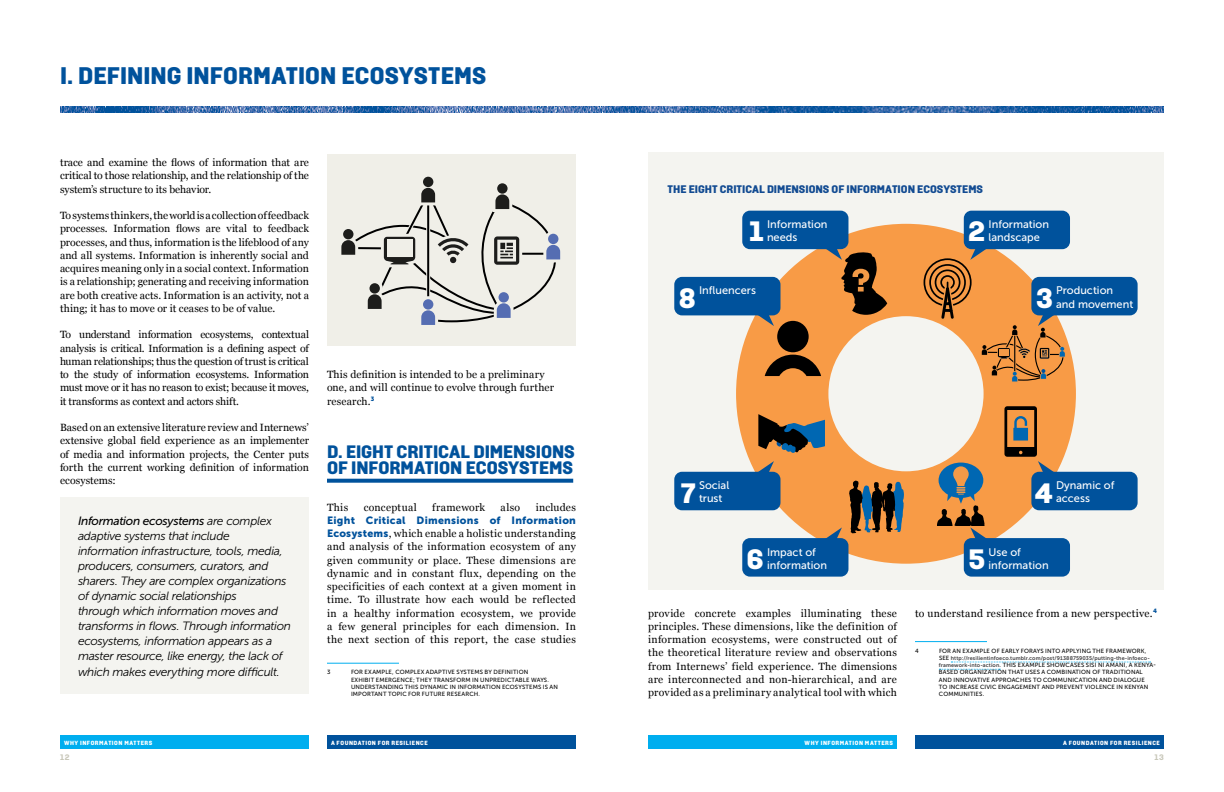
<style>
.page{position:relative;width:1224px;height:792px;background:#fff}
.page>*{position:absolute;margin:0;border:0;box-sizing:border-box;transform-origin:0 0}
.t1{font:800 28px "Solido";color:#fff}
.t2{font:800 24px "Solido";letter-spacing:.005em;color:#00529c}
.t3{font:800 18px/16.2px "Solido";letter-spacing:-.005em;color:#00529c}
.t4{font:italic 12px/15.1px "Museo Sans 300";letter-spacing:-.025em;color:#000}
.t5{font:italic 12px "Museo Sans 500";letter-spacing:-.03em;color:#000}
.t6{font:11px "Museo Sans 500";color:#fff}
.t7{font:800 11px "Solido";color:#124b92}
.t8{font:10.5px/13.3px "Georgia";letter-spacing:.015em;color:#000;text-align:justify}
.t9{font:10.5px "Museo Sans 900";letter-spacing:.025em;color:#00529c}
.t10{font:900 8px "Solido";color:#c8c7b9}
.t11{font:6px/7.2px "Museo Sans 500";letter-spacing:.025em;color:#000}
.t12{font:800 6px "Solido";letter-spacing:.085em;color:#fff}
.t13{font:5.4px "Museo Sans 700";letter-spacing:.02em;color:#414042}
.s1{font-family:"Museo Sans 300"}
.s2{font-family:"Museo Sans 900";color:#00529c}
.s3{font-family:"Museo Sans 500";font-size:6px;color:#000}
.s4{font-family:"Museo Sans 700";font-size:5.4px;color:#414042}
</style>
<div class="page">
<img style="left:60px;top:106px;width:552px;height:7px">
<svg style="left:612px;top:106px;width:552px;height:7px"></svg>
<div style="left:60px;top:736px;width:249px;height:13px;background:#00aeef"></div>
<div style="left:648px;top:736px;width:249px;height:13px;background:#00aeef"></div>
<div style="left:327px;top:736px;width:249px;height:13px;background:#00529c"></div>
<div style="left:915px;top:736px;width:249px;height:13px;background:#00529c"></div>
<hr style="left:915px;top:641px;width:72px;height:1px;background:#00aeef">
<svg style="left:951px;top:662px;width:200px;height:1px"></svg>
<svg style="left:939px;top:669px;width:61px;height:1px"></svg>
<div style="left:60px;top:498px;width:249px;height:196px;background:#f4f4f0"></div>
<svg style="left:327px;top:479px;width:246px;height:4px"></svg>
<hr style="left:327px;top:663px;width:72px;height:1px;background:#00aeef">
<div style="left:327px;top:154px;width:249px;height:192px;background:#f0efe8"></div>
<div style="left:494px;top:180px;width:17px;height:17px;border:6px solid #f0efe8;border-radius:50%"></div>
<div style="left:420px;top:174px;width:16px;height:16px;border:6px solid #f0efe8;border-radius:50%"></div>
<div style="left:423px;top:177px;width:10px;height:10px;background:#1d1d1b;border-radius:50%"></div>
<svg style="left:341px;top:182px;width:220px;height:143px"></svg>
<div style="left:648px;top:153px;width:516px;height:437px;background:#f4f4f0"></div>
<svg style="left:736px;top:224px;width:340px;height:340px;fill:#f89b46"></svg>
<div style="left:742px;top:211px;width:106px;height:38px;background:#00529c;border-radius:8px"></div>
<div style="left:674px;top:277px;width:106px;height:38px;background:#00529c;border-radius:8px"></div>
<svg style="left:753px;top:315px;width:21px;height:11px"></svg>
<div style="left:674px;top:472px;width:106px;height:38px;background:#00529c;border-radius:8px"></div>
<svg style="left:753px;top:461px;width:21px;height:11px"></svg>
<div style="left:742px;top:538px;width:106px;height:39px;background:#00529c;border-radius:8px"></div>
<svg style="left:821px;top:527px;width:21px;height:12px"></svg>
<div style="left:1031px;top:277px;width:107px;height:38px;background:#00529c;border-radius:8px"></div>
<div style="left:1031px;top:472px;width:107px;height:38px;background:#00529c;border-radius:8px"></div>
<div style="left:964px;top:211px;width:106px;height:38px;background:#00529c;border-radius:8px"></div>
<div style="left:964px;top:538px;width:106px;height:39px;background:#00529c;border-radius:8px"></div>
<svg style="left:937px;top:463px;width:54px;height:79px"></svg>
<svg style="left:821px;top:246px;width:66px;height:69px"></svg>
<svg style="left:758px;top:414px;width:67px;height:39px"></svg>
<svg style="left:849px;top:480px;width:55px;height:53px"></svg>
<svg style="left:1004px;top:406px;width:55px;height:69px"></svg>
<div style="left:777px;top:321px;width:32px;height:31px;background:#000;border-radius:50%"></div>
<svg style="left:765px;top:355px;width:56px;height:21px"></svg>
<svg style="left:923px;top:246px;width:143px;height:137px"></svg>
<h2 class="t2" style="left:60px;top:62px;width:428px">I. DEFINING INFORMATION ECOSYSTEMS</h2>
<p class="t8" style="left:60px;top:156px;width:250px">trace and examine the flows of information that are critical to those relationship, and the relationship of the system’s structure to its behavior.</p>
<p class="t8" style="left:60px;top:209px;width:251px">To systems thinkers, the world is a collection of feedback processes. Information flows are vital to feedback processes, and thus, information is the lifeblood of any and all systems. Information is inherently social and acquires meaning only in a social context. Information is a relationship; generating and receiving information are both creative acts. Information is an activity, not a thing; it has to move or it ceases to be of value.</p>
<p class="t8" style="left:60px;top:328px;width:251px">To understand information ecosystems, contextual analysis is critical. Information is a defining aspect of human relationships; thus the question of trust is critical to the study of information ecosystems. Information must move or it has no reason to exist; because it moves, it transforms as context and actors shift.</p>
<p class="t8" style="left:60px;top:421px;width:251px">Based on an extensive literature review and Internews’ extensive global field experience as an implementer of media and information projects, the Center puts forth the current working definition of information ecosystems:</p>
<p class="t5" style="left:78px;top:514px;width:195px">Information ecosystems <span class="s1">are complex</span></p>
<p class="t4" style="left:78px;top:528px;width:215px">adaptive systems that include information infrastructure, tools, media, producers, consumers, curators, and sharers. They are complex organizations of dynamic social relationships<br>through which information moves and transforms in flows. Through information ecosystems, information appears as a master resource, like energy, the lack of which makes everything more difficult.</p>
<p class="t8" style="left:327px;top:368px;width:229px;text-align:left">This definition is intended to be a preliminary one, and will continue to evolve through further research.<sup>3</sup></p>
<h3 class="t3" style="left:327px;top:444px;width:249px">D. EIGHT CRITICAL DIMENSIONS<br>OF INFORMATION ECOSYSTEMS</h3>
<p class="t8" style="left:327px;top:500px;width:23px">This</p>
<p class="t8" style="left:364px;top:500px;width:55px">conceptual</p>
<p class="t8" style="left:432px;top:500px;width:54px">framework</p>
<p class="t8" style="left:501px;top:500px;width:21px">also</p>
<p class="t8" style="left:536px;top:500px;width:42px">includes</p>
<p class="t9" style="left:327px;top:514px;width:250px">Eight Critical Dimensions of Information</p>
<p class="t8" style="left:327px;top:527px;width:251px"><span class="s2">Ecosystems</span>, which enable a holistic understanding and analysis of the information ecosystem of any given community or place. These dimensions are dynamic and in constant flux, depending on the specificities of each context at a given moment in time. To illustrate how each would be reflected in a healthy information ecosystem, we provide a few general principles for each dimension. In the next section of this report, the case studies</p>
<p class="t11" style="left:327px;top:669px;width:5px">3</p>
<p class="t11" style="left:351px;top:669px;width:209px">FOR EXAMPLE, COMPLEX ADAPTIVE SYSTEMS BY DEFINITION<br>EXHIBIT EMERGENCE; THEY TRANSFORM IN UNPREDICTABLE WAYS.<br>UNDERSTANDING THIS DYNAMIC IN INFORMATION ECOSYSTEMS IS AN IMPORTANT TOPIC FOR FUTURE RESEARCH.</p>
<p class="t7" style="left:668px;top:182px;width:317px">THE EIGHT CRITICAL DIMENSIONS OF INFORMATION ECOSYSTEMS</p>
<p class="t6" style="left:767px;top:218px;width:62px">Information</p>
<p class="t6" style="left:989px;top:218px;width:62px">Information</p>
<h1 class="t1" style="left:968px;top:216px;width:19px">2</h1>
<h1 class="t1" style="left:749px;top:216px;width:16px">1</h1>
<p class="t6" style="left:767px;top:232px;width:32px">needs</p>
<p class="t6" style="left:989px;top:232px;width:53px">landscape</p>
<p class="t6" style="left:699px;top:285px;width:58px">Influencers</p>
<h1 class="t1" style="left:679px;top:282px;width:19px">8</h1>
<p class="t6" style="left:1056px;top:285px;width:59px">Production</p>
<h1 class="t1" style="left:1036px;top:282px;width:18px">3</h1>
<p class="t6" style="left:1056px;top:298px;width:79px">and movement</p>
<p class="t6" style="left:699px;top:479px;width:32px">Social</p>
<h1 class="t1" style="left:681px;top:477px;width:17px">7</h1>
<p class="t6" style="left:699px;top:493px;width:25px">trust</p>
<p class="t6" style="left:1056px;top:479px;width:60px">Dynamic of</p>
<h1 class="t1" style="left:1035px;top:477px;width:20px">4</h1>
<p class="t6" style="left:1056px;top:493px;width:35px">access</p>
<p class="t6" style="left:767px;top:546px;width:51px">Impact of</p>
<h1 class="t1" style="left:747px;top:543px;width:19px">6</h1>
<p class="t6" style="left:767px;top:559px;width:62px">information</p>
<p class="t6" style="left:989px;top:546px;width:34px">Use of</p>
<h1 class="t1" style="left:969px;top:543px;width:18px">5</h1>
<p class="t6" style="left:989px;top:559px;width:62px">information</p>
<p class="t8" style="left:648px;top:606px;width:251px">provide concrete examples illuminating these principles. These dimensions, like the definition of information ecosystems, were constructed out of the theoretical literature review and observations from Internews’ field experience. The dimensions are interconnected and non-hierarchical, and are provided as a preliminary analytical tool with which</p>
<p class="t8" style="left:915px;top:606px;width:244px">to understand resilience from a new perspective.<sup>4</sup></p>
<p class="t11" style="left:915px;top:647px;width:5px">4</p>
<p class="t11" style="left:939px;top:647px;width:209px">FOR AN EXAMPLE OF EARLY FORAYS INTO APPLYING THE FRAMEWORK,</p>
<p class="t13" style="left:939px;top:655px;width:212px"><span class="s3">SEE</span> http://resilientinfoeco.tumblr.com/post/91388759035/putting-the-infoeco-</p>
<p class="t11" style="left:939px;top:662px;width:219px"><span class="s4">framework-into-action</span>. THIS EXAMPLE SHOWCASES SISI NI AMANI, A KENYA-BASED ORGANIZATION THAT USES A COMBINATION OF TRADITIONAL AND INNOVATIVE APPROACHES TO COMMUNICATION AND DIALOGUE<br>TO INCREASE CIVIC ENGAGEMENT AND PREVENT VIOLENCE IN KENYAN COMMUNITIES.</p>
<p class="t12" style="left:64px;top:739px;width:90px">WHY INFORMATION MATTERS</p>
<p class="t12" style="left:331px;top:739px;width:98px">A FOUNDATION FOR RESILIENCE</p>
<p class="t12" style="left:805px;top:739px;width:90px">WHY INFORMATION MATTERS</p>
<p class="t12" style="left:1063px;top:739px;width:98px">A FOUNDATION FOR RESILIENCE</p>
<p class="t10" style="left:60px;top:753px;width:11px">12</p>
<p class="t10" style="left:1155px;top:753px;width:11px">13</p>
</div>
